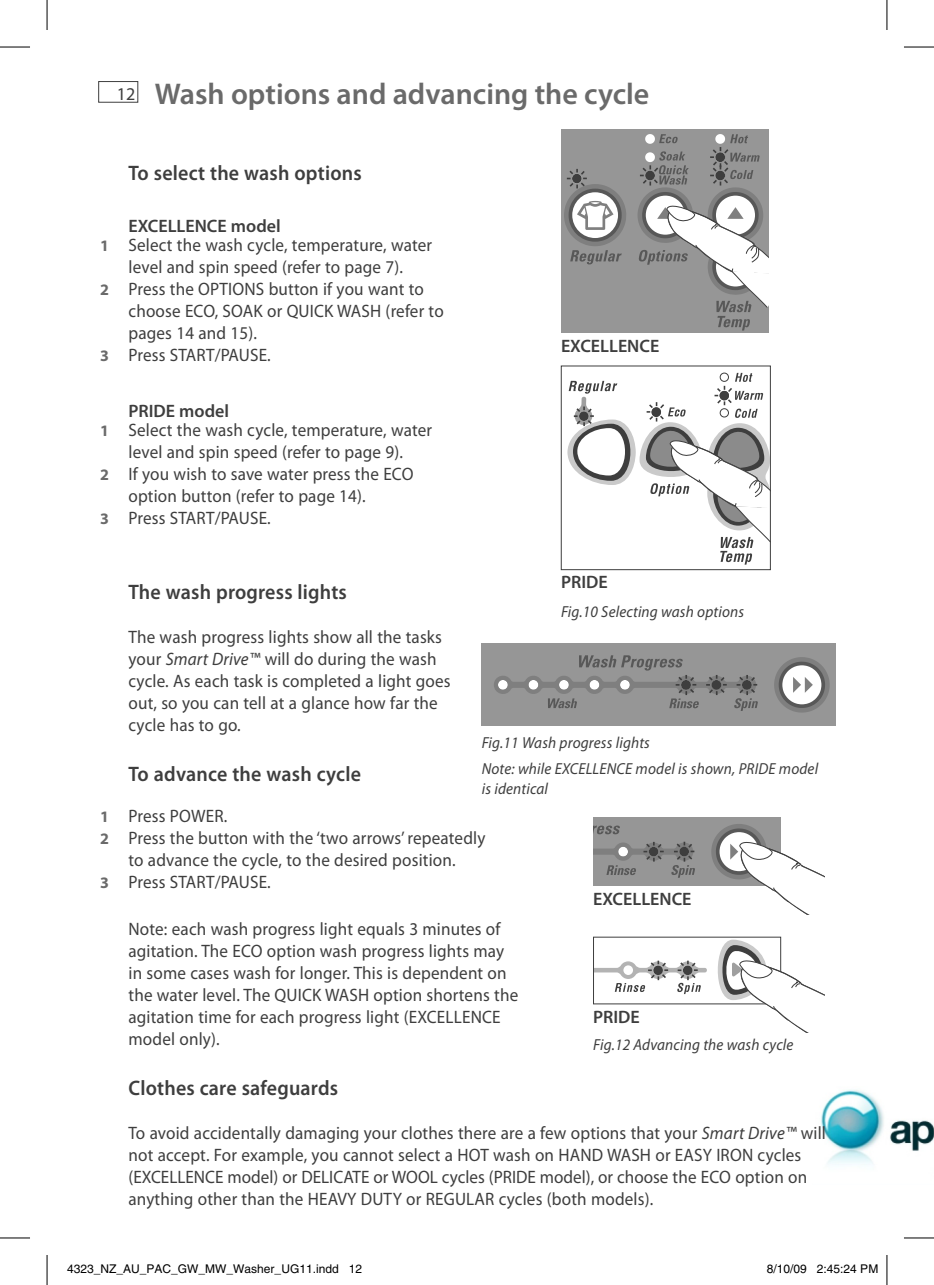
<style>
.page{position:relative;width:934px;height:1285px;background:#fff}
.page>*{position:absolute;margin:0;border:0;box-sizing:border-box;transform-origin:0 0}
.t1{font:600 30px "Myriad Pro";color:#6a6a6a}
.t2{font:600 21px "Myriad Pro";letter-spacing:.01em;color:#3e3e3e;scale:.95 1}
.t3{font:18px/22px "Myriad Pro";letter-spacing:.01em;color:#3e3e3e;scale:.95 1}
.t4{font:600 18px "Myriad Pro";color:#3e3e3e}
.t5{font:18px "Myriad Pro";letter-spacing:.01em;color:#3e3e3e}
.t6{font:italic 16px/25.6px "Myriad Pro";letter-spacing:.01em;color:#3e3e3e;scale:.95 1}
.t7{font:12px "Helvetica";color:#000}
.s1{font-weight:600}
.s2{font-weight:700;font-size:16px;color:#6a6a6a}
.s3{font-style:italic}
</style>
<div class="page">
<img style="left:821px;top:1090px;width:112px;height:75px">
<div style="left:98px;top:81px;width:40px;height:22px;border:1px solid #3e3e3e"></div>
<svg style="left:561px;top:129px;width:207px;height:204px"></svg>
<svg style="left:481px;top:644px;width:354px;height:81px"></svg>
<svg style="left:593px;top:818px;width:231px;height:96px"></svg>
<svg style="left:593px;top:937px;width:231px;height:95px"></svg>
<svg style="left:567px;top:370px;width:204px;height:195px"></svg>
<div style="left:560px;top:366px;width:210px;height:204px;border:1px solid #3e3e3e"></div>
<hr style="left:0;top:47px;width:30px;height:1px;background:#000">
<hr style="left:903px;top:47px;width:30px;height:1px;background:#000">
<hr style="left:0;top:1237px;width:30px;height:1px;background:#000">
<hr style="left:903px;top:1237px;width:30px;height:1px;background:#000">
<hr style="left:47px;top:0;width:1px;height:30px;background:#000">
<hr style="left:47px;top:1255px;width:1px;height:30px;background:#000">
<hr style="left:886px;top:0;width:1px;height:30px;background:#000">
<hr style="left:886px;top:1255px;width:1px;height:30px;background:#000">
<p class="t5" style="left:117px;top:83px;width:20px">12</p>
<h1 class="t1" style="left:155px;top:74px;width:496px">Wash options and advancing the cycle</h1>
<p class="t2" style="left:128px;top:159px;width:247px">To select the wash options</p>
<p class="t3" style="left:100px;top:216px;width:351px;line-height:19px;text-indent:28px"><span class="s1">EXCELLENCE model<br></span><span class="s2">1</span> Select the wash cycle, temperature, water</p>
<p class="t3" style="left:128px;top:256px;width:290px">level and spin speed (refer to page 7).</p>
<p class="t3" style="left:100px;top:278px;width:342px"><span class="s2">2</span> Press the OPTIONS button if you want to</p>
<p class="t3" style="left:128px;top:300px;width:333px">choose ECO, SOAK or QUICK WASH (refer to</p>
<p class="t3" style="left:128px;top:322px;width:137px">pages 14 and 15).</p>
<p class="t3" style="left:100px;top:344px;width:181px"><span class="s2">3</span> Press START/PAUSE.</p>
<p class="t3" style="left:100px;top:401px;width:351px;line-height:19px;text-indent:28px"><span class="s1">PRIDE model<br></span><span class="s2">1</span> Select the wash cycle, temperature, water</p>
<p class="t3" style="left:128px;top:440px;width:290px">level and spin speed (refer to page 9).</p>
<p class="t3" style="left:100px;top:462px;width:331px"><span class="s2">2</span> If you wish to save water press the ECO</p>
<p class="t3" style="left:128px;top:484px;width:251px">option button (refer to page 14).</p>
<p class="t3" style="left:100px;top:506px;width:181px"><span class="s2">3</span> Press START/PAUSE.</p>
<p class="t4" style="left:560px;top:334px;width:100px">EXCELLENCE</p>
<p class="t4" style="left:560px;top:571px;width:48px">PRIDE</p>
<p class="t2" style="left:128px;top:578px;width:231px">The wash progress lights</p>
<p class="t3" style="left:128px;top:625px;width:340px">The wash progress lights show all the tasks your <span class="s3">Smart Drive™</span> will do during the wash cycle. As each task is completed a light goes out, so you can tell at a glance how far the cycle has to go.</p>
<p class="t2" style="left:128px;top:760px;width:246px">To advance the wash cycle</p>
<p class="t3" style="left:100px;top:804px;width:135px"><span class="s2">1</span> Press POWER.</p>
<p class="t3" style="left:100px;top:826px;width:407px"><span class="s2">2</span> Press the button with the ‘two arrows’ repeatedly</p>
<p class="t3" style="left:128px;top:848px;width:346px">to advance the cycle, to the desired position.</p>
<p class="t3" style="left:100px;top:870px;width:181px"><span class="s2">3</span> Press START/PAUSE.</p>
<p class="t3" style="left:128px;top:917px;width:411px">Note: each wash progress light equals 3 minutes of agitation. The ECO option wash progress lights may in some cases wash for longer. This is dependent on the water level. The QUICK WASH option shortens the agitation time for each progress light (EXCELLENCE model only).</p>
<p class="t2" style="left:128px;top:1074px;width:222px">Clothes care safeguards</p>
<p class="t3" style="left:128px;top:1121px;width:735px">To avoid accidentally damaging your clothes there are a few options that your <span class="s3">Smart Drive™</span> will not accept. For example, you cannot select a HOT wash on HAND WASH or EASY IRON cycles (EXCELLENCE model) or DELICATE or WOOL cycles (PRIDE model), or choose the ECO option on anything other than the HEAVY DUTY or REGULAR cycles (both models).</p>
<p class="t6" style="left:560px;top:598px;width:194px">Fig.10 Selecting wash options</p>
<p class="t6" style="left:481px;top:729px;width:355px">Fig.11 Wash progress lights<br>Note: while EXCELLENCE model is shown, PRIDE model</p>
<p class="t6" style="left:481px;top:775px;width:71px">is identical</p>
<p class="t4" style="left:593px;top:887px;width:100px">EXCELLENCE</p>
<p class="t4" style="left:592px;top:1006px;width:48px">PRIDE</p>
<p class="t6" style="left:593px;top:1031px;width:212px">Fig.12 Advancing the wash cycle</p>
<p class="t7" style="left:67px;top:1261px;width:296px">4323_NZ_AU_PAC_GW_MW_Washer_UG11.indd 12</p>
<p class="t7" style="left:766px;top:1261px;width:113px">8/10/09 2:45:24 PM</p>
</div>
